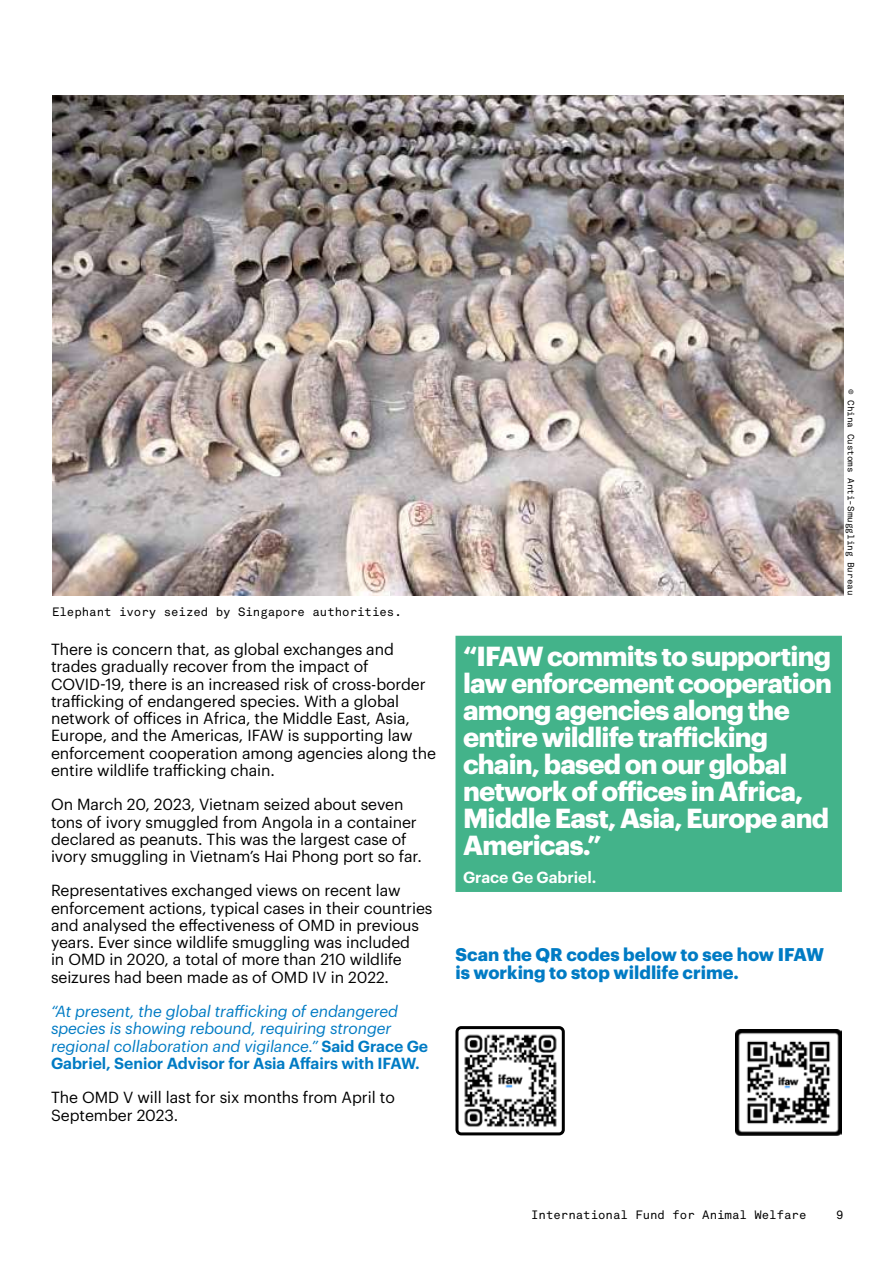
<style>
.page{position:relative;width:893px;height:1263px;background:#fff}
.page>*{position:absolute;margin:0;border:0;box-sizing:border-box;transform-origin:0 0}
.t1{font:700 27px/27px "Graphik";letter-spacing:-.03em;color:#fff}
.t2{font:700 18px/18px "Graphik";color:#007bc4}
.t3{font:15.75px/17.2px "false";letter-spacing:-.005em;color:#000}
.t4{font:italic 15.75px/17.2px "Graphik";letter-spacing:-.005em;color:#007bc4}
.t5{font:600 15.75px "Graphik";letter-spacing:-.005em;color:#fff}
.t6{font:12px "Akkurat Mono";color:#000}
.t7{font:9px "Akkurat Mono";color:#000}
.s1{font-weight:600;font-style:normal}
</style>
<div class="page">
<img style="left:52px;top:96px;width:791px;height:499px">
<div style="left:459px;top:639px;width:379px;height:249px;background:#43b38a"></div>
<div style="left:455px;top:636px;width:387px;height:256px;border:8px solid #43b38a"></div>
<img style="left:736px;top:1029px;width:106px;height:106px">
<img style="left:459px;top:1030px;width:98px;height:97px">
<div style="left:455px;top:1026px;width:110px;height:109px;border:3px solid #000;border-radius:4px"></div>
<p class="t6" style="left:52px;top:604px;width:351px">Elephant ivory seized by Singapore authorities.</p>
<p class="t3" style="left:51px;top:639px;width:386px">There is concern that, as global exchanges and trades gradually recover from the impact of COVID-19, there is an increased risk of cross-border trafficking of endangered species. With a global network of offices in Africa, the Middle East, Asia, Europe, and the Americas, IFAW is supporting law enforcement cooperation among agencies along the entire wildlife trafficking chain.</p>
<p class="t3" style="left:51px;top:794px;width:372px">On March 20, 2023, Vietnam seized about seven tons of ivory smuggled from Angola in a container declared as peanuts. This was the largest case of ivory smuggling in Vietnam’s Hai Phong port so far.</p>
<p class="t3" style="left:51px;top:881px;width:383px">Representatives exchanged views on recent law enforcement actions, typical cases in their countries and analysed the effectiveness of OMD in previous years. Ever since wildlife smuggling was included<br>in OMD in 2020, a total of more than 210 wildlife seizures had been made as of OMD IV in 2022.</p>
<p class="t4" style="left:51px;top:1001px;width:379px">“At present, the global trafficking of endangered species is showing rebound, requiring stronger regional collaboration and vigilance.” <span class="s1">Said Grace Ge Gabriel, Senior Advisor for Asia Affairs with IFAW.</span></p>
<p class="t3" style="left:51px;top:1088px;width:345px">The OMD V will last for six months from April to<br>September 2023.</p>
<p class="t7" style="left:856px;top:389px;width:208px;rotate:90deg">© China Customs Anti-Smuggling Bureau</p>
<h1 class="t1" style="left:463px;top:640px;width:370px">“IFAW commits to supporting law enforcement cooperation among agencies along the entire wildlife trafficking chain, based on our global network of offices in Africa,<br>Middle East, Asia, Europe and<br>Americas.”</h1>
<p class="t5" style="left:463px;top:865px;width:135px">Grace Ge Gabriel.</p>
<p class="t2" style="left:455px;top:944px;width:370px">Scan the QR codes below to see how IFAW is working to stop wildlife crime.</p>
<p class="t6" style="left:531px;top:1207px;width:277px">International Fund for Animal Welfare</p>
<p class="t6" style="left:836px;top:1207px;width:9px">9</p>
</div>
